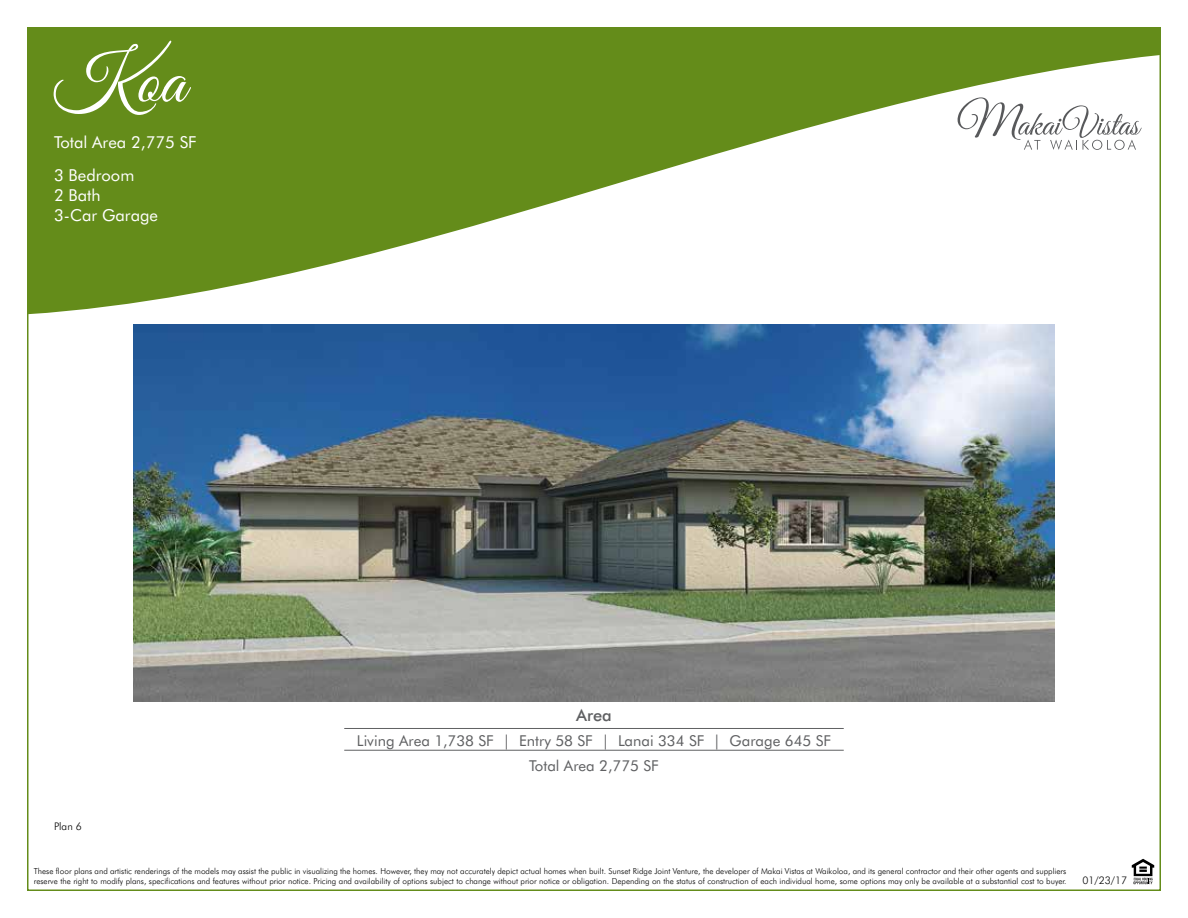
<style>
.page{position:relative;width:1188px;height:918px;background:#fff}
.page>*{position:absolute;margin:0;border:0;box-sizing:border-box;transform-origin:0 0}
.t1{font:72px "Great Vibes";color:#fff}
.t2{font:16.5px/33.3px "Futura BT";color:#fff}
.t3{font:500 16.5px "Futura BT";color:#5f6062}
.t4{font:15px/24.8px "Futura BT";color:#5f6062;text-align:center}
.t5{font:300 10.5px "Futura BT";color:#000}
.t6{font:300 8.25px/9.9px "Futura BT";color:#000}
</style>
<div class="page">
<svg style="left:27px;top:27px;width:1134px;height:290px;fill:#648c1a"></svg>
<svg style="left:1132px;top:859px;width:22px;height:25px"></svg>
<svg style="left:958px;top:97px;width:184px;height:53px"></svg>
<hr style="left:344px;top:728px;width:500px;height:1px;background:#5f6062">
<hr style="left:344px;top:750px;width:500px;height:1px;background:#5f6062">
<img style="left:133px;top:324px;width:922px;height:378px">
<h1 class="t1" style="left:54px;top:40px;width:133px">Koa</h1>
<h2 class="t2" style="left:54px;top:125px;width:144px">Total Area 2,775 SF<br>3 Bedroom</h2>
<h2 class="t2" style="left:54px;top:185px;width:105px;line-height:19.8px">2 Bath<br>3-Car Garage</h2>
<p class="t5" style="left:54px;top:820px;width:29px">Plan 6</p>
<h2 class="t3" style="left:576px;top:705px;width:37px">Area</h2>
<h3 class="t4" style="left:357px;top:728px;width:476px">Living Area 1,738 SF | Entry 58 SF | Lanai 334 SF | Garage 645 SF<br>Total Area 2,775 SF</h3>
<p class="t6" style="left:34px;top:866px;width:1034px">These floor plans and artistic renderings of the models may assist the public in visualizing the homes. However, they may not accurately depict actual homes when built. Sunset Ridge Joint Venture, the developer of Makai Vistas at Waikoloa, and its general contractor and their other agents and suppliers reserve the right to modify plans, specifications and features without prior notice. Pricing and availability of options subject to change without prior notice or obligation. Depending on the status of construction of each individual home, some options may only be available at a substantial cost to buyer.</p>
<p class="t5" style="left:1082px;top:874px;width:46px">01/23/17</p>
</div>
